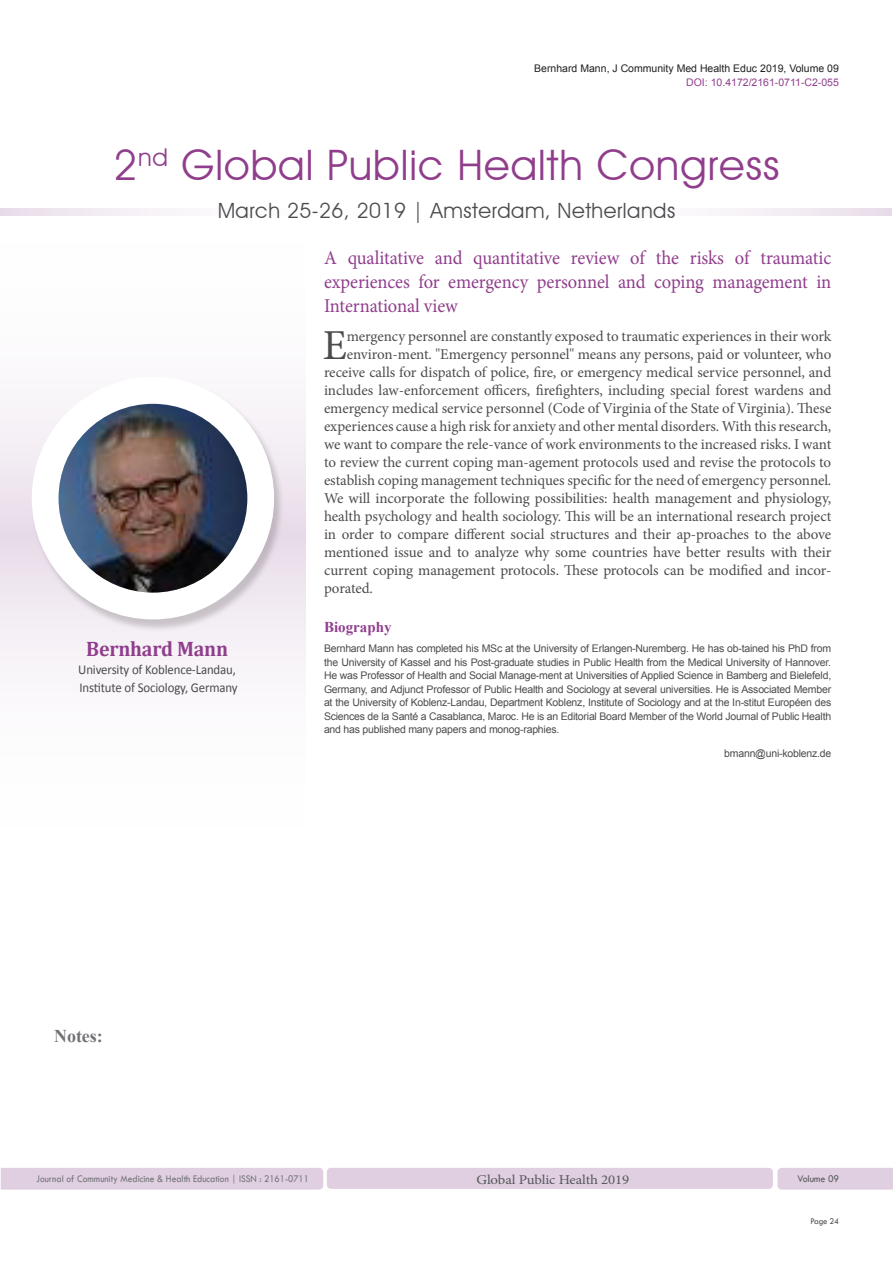
<style>
.page{position:relative;width:893px;height:1263px;background:#fff}
.page>*{position:absolute;margin:0;border:0;box-sizing:border-box;transform-origin:0 0}
.Abstract{font:42.75px "Minion Pro";color:#4b4c4d}
.t1{font:42px "Avant Garde IT Cby BT";letter-spacing:.025em;color:#903e8c}
.t2{font:21px "Avant Garde IT Cby BT";letter-spacing:.025em;color:#4b4c4d}
.t3{font:700 21px "Cambria";letter-spacing:-.01em;color:#903e8c;scale:.95 1}
.Abstract-2{font:19.5px/24px "Minion Pro";letter-spacing:-.01em;color:#903e8c;text-align:justify;scale:.95 1}
.t4{font:700 18px "Times New Roman";color:#717275}
.Abstract-3{font:15px "Minion Pro";letter-spacing:-.005em;color:#4b4c4d}
.Bio_Heading{font:700 15px "Times New Roman";color:#903e8c}
.t5{font:13.5px "Calibri";letter-spacing:-.01em;color:#4b4c4d;scale:.95 1}
.t6{font:13.5px "Minion Pro";letter-spacing:-.01em;color:#57585a;scale:1.1 1}
.Biography{font:10.5px/13.5px "Arial";letter-spacing:-.02em;color:#4b4c4d;text-align:justify}
.t7{font:10.5px "Tw Cen";color:#717275;scale:.9 1}
.t8{font:10.5px "Arial";color:#231f20}
.t9{font:10.5px "Arial";color:#903e8c}
.t10{font:10.5px "Tw Cen";letter-spacing:-.01em;color:#57585a;scale:.95 1}
.t11{font:9px "Tw Cen";letter-spacing:-.02em;color:#4b4c4d;scale:.95 1}
</style>
<div class="page">
<svg style="left:0;top:208px;width:891px;height:8px"></svg>
<div style="left:1px;top:1168px;width:322px;height:21px;background:#e0cfe1"></div>
<div style="left:327px;top:1168px;width:446px;height:21px;background:#e0cfe1;border-radius:4px"></div>
<div style="left:777px;top:1168px;width:116px;height:21px;background:#e0cfe1"></div>
<div style="left:0;top:535px;width:306px;height:316px;background:linear-gradient(to bottom,#ece2ed,#fff)"></div>
<div style="left:0;top:219px;width:306px;height:316px;background:linear-gradient(to bottom,#fff,#ece2ed)"></div>
<div style="left:31px;top:379px;width:253px;height:253px;background:#231f20;opacity:.2"></div>
<div style="left:32px;top:377px;width:242px;height:242px;background:#fff;border-radius:50%"></div>
<img style="left:59px;top:404px;width:188px;height:189px;border-radius:94px">
<p class="t8" style="left:534px;top:61px;width:306px">Bernhard Mann, J Community Med Health Educ 2019, Volume 09</p>
<p class="t9" style="left:686px;top:76px;width:154px">DOI: 10.4172/2161-0711-C2-055</p>
<h2 class="t1" style="left:113px;top:140px;width:667px">2<sup>nd</sup> Global Public Health Congress</h2>
<h3 class="t2" style="left:218px;top:197px;width:459px">March 25-26, 2019 | Amsterdam, Netherlands</h3>
<p class="t3" style="left:86px;top:634px;width:151px">Bernhard Mann</p>
<p class="t5" style="left:78px;top:660px;width:168px">University of Koblence-Landau,</p>
<p class="t5" style="left:79px;top:678px;width:168px">Institute of Sociology, Germany</p>
<p class="Abstract-2" style="left:324px;top:246px;width:535px">A qualitative and quantitative review of the risks of traumatic experiences for emergency personnel and coping management in International view</p>
<p class="Abstract" style="left:323px;top:317px;width:26px">E</p>
<p class="Abstract-3" style="left:347px;top:326px;width:486px">mergency personnel are constantly exposed to traumatic experiences in their work</p>
<p class="Abstract-3" style="left:347px;top:344px;width:486px">environ-ment. "Emergency personnel" means any persons, paid or volunteer, who</p>
<p class="Abstract-3" style="left:324px;top:362px;width:509px">receive calls for dispatch of police, fire, or emergency medical service personnel, and</p>
<p class="Abstract-3" style="left:324px;top:380px;width:509px">includes law-enforcement officers, firefighters, including special forest wardens and</p>
<p class="Abstract-3" style="left:324px;top:398px;width:509px">emergency medical service personnel (Code of Virginia of the State of Virginia). These</p>
<p class="Abstract-3" style="left:324px;top:416px;width:509px">experiences cause a high risk for anxiety and other mental disorders. With this research,</p>
<p class="Abstract-3" style="left:324px;top:434px;width:509px">we want to compare the rele-vance of work environments to the increased risks. I want</p>
<p class="Abstract-3" style="left:324px;top:452px;width:509px">to review the current coping man-agement protocols used and revise the protocols to</p>
<p class="Abstract-3" style="left:324px;top:470px;width:509px">establish coping management techniques specific for the need of emergency personnel.</p>
<p class="Abstract-3" style="left:324px;top:488px;width:509px">We will incorporate the following possibilities: health management and physiology,</p>
<p class="Abstract-3" style="left:324px;top:506px;width:509px">health psychology and health sociology. This will be an international research project</p>
<p class="Abstract-3" style="left:324px;top:524px;width:509px">in order to compare different social structures and their ap-proaches to the above</p>
<p class="Abstract-3" style="left:324px;top:542px;width:509px">mentioned issue and to analyze why some countries have better results with their</p>
<p class="Abstract-3" style="left:324px;top:560px;width:509px">current coping management protocols. These protocols can be modified and incor-</p>
<p class="Abstract-3" style="left:324px;top:578px;width:50px">porated.</p>
<p class="Bio_Heading" style="left:324px;top:617px;width:69px">Biography</p>
<p class="Biography" style="left:324px;top:642px;width:509px">Bernhard Mann has completed his MSc at the University of Erlangen-Nuremberg. He has ob-tained his PhD from the University of Kassel and his Post-graduate studies in Public Health from the Medical University of Hannover.<br>He was Professor of Health and Social Manage-ment at Universities of Applied Science in Bamberg and Bielefeld, Germany, and Adjunct Professor of Public Health and Sociology at several universities. He is Associated Member at the University of Koblenz-Landau, Department Koblenz, Institute of Sociology and at the In-stitut Européen des Sciences de la Santé a Casablanca, Maroc. He is an Editorial Board Member of the World Journal of Public Health and has published many papers and monog-raphies.</p>
<p class="Biography" style="left:724px;top:747px;width:109px">bmann@uni-koblenz.de</p>
<p class="t4" style="left:54px;top:1024px;width:50px">Notes:</p>
<p class="t7" style="left:37px;top:1173px;width:304px">Journal of Community Medicine &amp; Health Education | ISSN : 2161-0711</p>
<p class="t6" style="left:477px;top:1170px;width:140px">Global Public Health 2019</p>
<p class="t10" style="left:797px;top:1173px;width:45px">Volume 09</p>
<p class="t11" style="left:810px;top:1215px;width:32px">Page 24</p>
</div>
